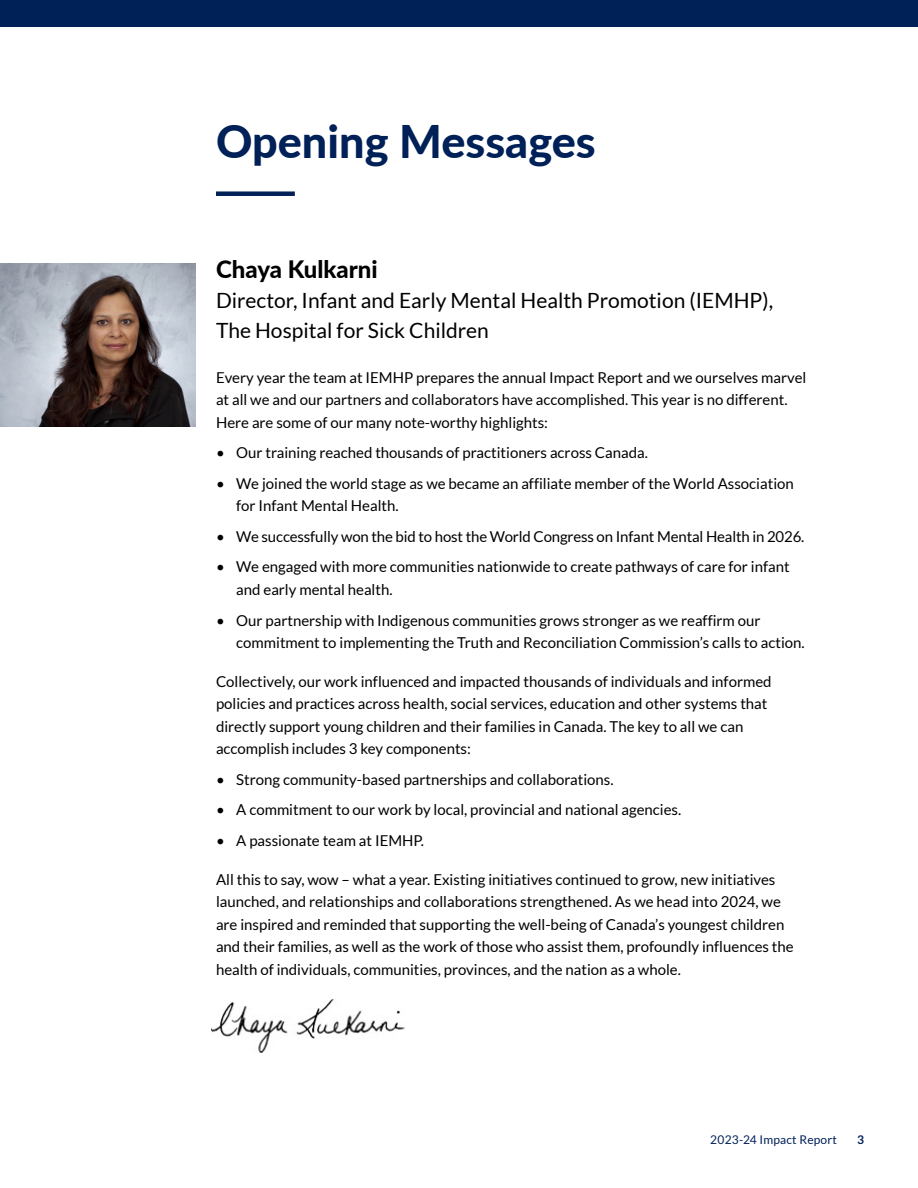
<style>
.page{position:relative;width:918px;height:1188px;background:#fff}
.page>*{position:absolute;margin:0;border:0;box-sizing:border-box;transform-origin:0 0}
.t1{font:800 45px "Lato";color:#002058}
.t2{font:800 24px "Lato";color:#000}
.t3{font:21px/30px "Lato";color:#000}
.t4{font:15px/22.5px "Lato";color:#000}
.t5{font:12px "Lato";letter-spacing:.015em;color:#002058}
.t6{font:700 12px "Lato";color:#002058}
</style>
<div class="page">
<div style="left:0;top:0;width:918px;height:27px;background:#002058"></div>
<img style="left:0;top:263px;width:195px;height:164px">
<div style="left:216px;top:191px;width:79px;height:5px;background:#002058"></div>
<img style="left:212px;top:999px;width:193px;height:54px">
<h1 class="t1" style="left:216px;top:108px;width:381px">Opening Messages</h1>
<h2 class="t2" style="left:216px;top:252px;width:163px">Chaya Kulkarni</h2>
<h3 class="t3" style="left:216px;top:286px;width:559px">Director, Infant and Early Mental Health Promotion (IEMHP),<br>The Hospital for Sick Children</h3>
<p class="t4" style="left:216px;top:366px;width:592px">Every year the team at IEMHP prepares the annual Impact Report and we ourselves marvel at all we and our partners and collaborators have accomplished. This year is no different.<br>Here are some of our many note-worthy highlights:</p>
<p class="t4" style="left:216px;top:441px;width:432px">• Our training reached thousands of practitioners across Canada.</p>
<p class="t4" style="left:236px;top:472px;width:559px;text-indent:-20px">• We joined the world stage as we became an affiliate member of the World Association for Infant Mental Health.</p>
<p class="t4" style="left:216px;top:525px;width:589px">• We successfully won the bid to host the World Congress on Infant Mental Health in 2026.</p>
<p class="t4" style="left:236px;top:556px;width:555px;text-indent:-20px">• We engaged with more communities nationwide to create pathways of care for infant and early mental health.</p>
<p class="t4" style="left:236px;top:609px;width:569px;text-indent:-20px">• Our partnership with Indigenous communities grows stronger as we reaffirm our commitment to implementing the Truth and Reconciliation Commission’s calls to action.</p>
<p class="t4" style="left:216px;top:670px;width:557px">Collectively, our work influenced and impacted thousands of individuals and informed policies and practices across health, social services, education and other systems that directly support young children and their families in Canada. The key to all we can accomplish includes 3 key components:</p>
<p class="t4" style="left:216px;top:768px;width:398px">• Strong community-based partnerships and collaborations.</p>
<p class="t4" style="left:216px;top:799px;width:466px">• A commitment to our work by local, provincial and national agencies.</p>
<p class="t4" style="left:216px;top:829px;width:208px">• A passionate team at IEMHP.</p>
<p class="t4" style="left:216px;top:868px;width:579px">All this to say, wow – what a year. Existing initiatives continued to grow, new initiatives launched, and relationships and collaborations strengthened. As we head into 2024, we are inspired and reminded that supporting the well-being of Canada’s youngest children and their families, as well as the work of those who assist them, profoundly influences the health of individuals, communities, provinces, and the nation as a whole.</p>
<p class="t5" style="left:710px;top:1133px;width:128px">2023-24 Impact Report</p>
<p class="t6" style="left:857px;top:1132px;width:8px">3</p>
</div>
